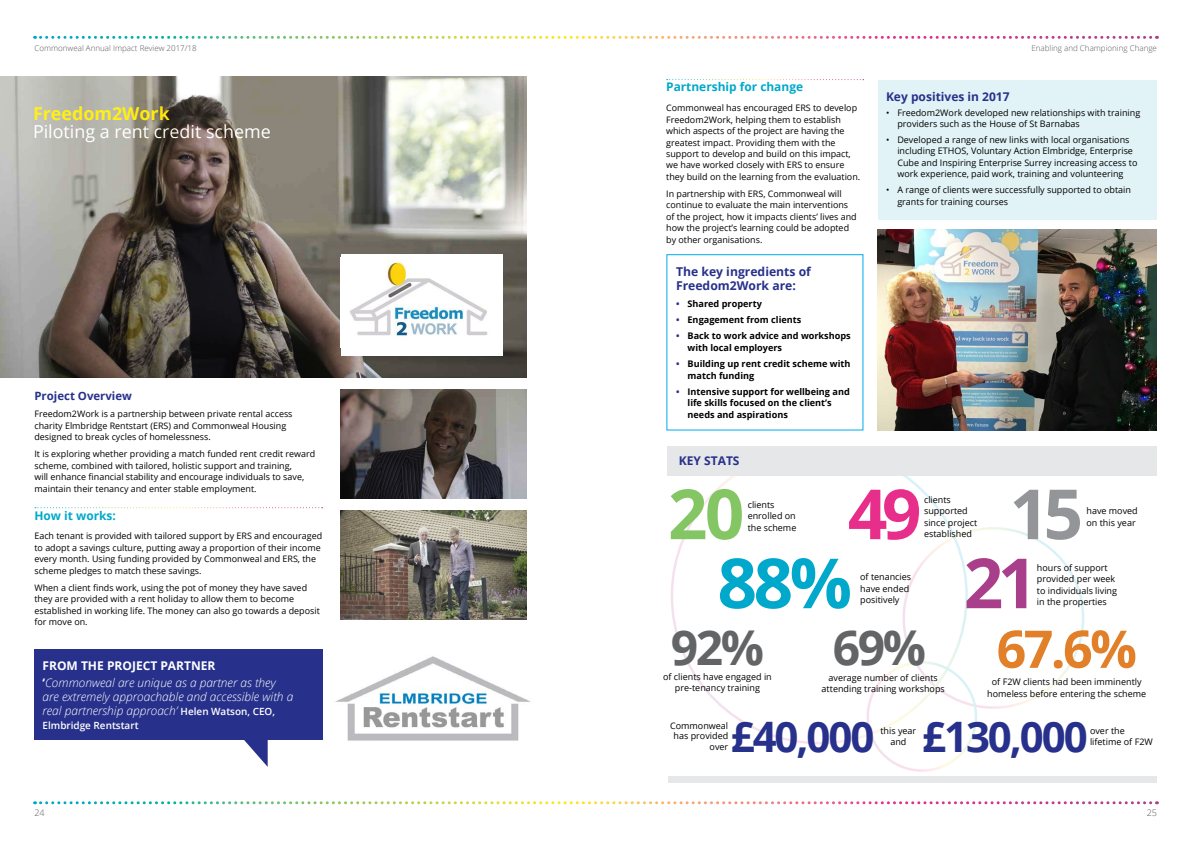
<style>
.page{position:relative;width:1191px;height:842px;background:#fff}
.page>*{position:absolute;margin:0;border:0;box-sizing:border-box;transform-origin:0 0}
.t1{font:700 69.2px "Open Sans";color:#00a8cb}
.t2{font:700 69.2px "Open Sans";color:#84c663}
.t3{font:700 69.2px "Open Sans";color:#a93f8b}
.t4{font:700 69.2px "Open Sans";color:#e82e8b}
.t5{font:700 69.2px "Open Sans";color:#939598}
.t6{font:700 52px "Open Sans";color:#e28029}
.t7{font:700 48px "Open Sans";color:#636466}
.t8{font:700 42px "Open Sans";letter-spacing:-.05em;color:#27318b}
.t9{font:17.9px "Open Sans";color:#fff}
.t10{font:700 17.9px "Open Sans";color:#ffe90f}
.t11{font:700 12.2px/14.2px "Open Sans";color:#27318b}
.t12{font:700 12px "Open Sans";color:#27318b}
.t13{font:700 12px "Open Sans";color:#fff}
.t14{font:italic 300 11.9px/13.9px "Open Sans";color:#fff}
.t15{font:700 11.9px "Open Sans";color:#00a8cb}
.t16{font:700 11.4px "Open Sans";color:#27318b}
.t17{font:600 9.9px "Open Sans";color:#fff}
.t18{font:700 9.1px/11.7px "Open Sans";color:#000}
.t19{font:9px/11.5px "Open Sans";color:#000}
.t20{font:300 9px "Open Sans";color:#58595b}
.t21{font:8.9px/11.4px "Open Sans";color:#000}
.t22{font:300 8px "Open Sans";color:#58595b}
.s1{font-weight:700;font-style:normal}
.s2{font-weight:600;font-style:normal;font-size:9.9px}
.s3{color:#27318b}
</style>
<div class="page">
<img style="left:35px;top:36px;width:1122px;height:3px">
<img style="left:35px;top:801px;width:1122px;height:3px">
<svg style="left:991px;top:527px;width:94px;height:182px"></svg>
<svg style="left:666px;top:424px;width:325px;height:320px"></svg>
<svg style="left:856px;top:651px;width:131px;height:121px"></svg>
<svg style="left:35px;top:507px;width:288px;height:1px"></svg>
<div style="left:877px;top:81px;width:279px;height:139px;background:#e2f3f7"></div>
<img style="left:340px;top:511px;width:186px;height:108px">
<img style="left:0;top:76px;width:526px;height:301px">
<img style="left:341px;top:390px;width:185px;height:108px">
<img style="left:335px;top:656px;width:196px;height:85px">
<img style="left:877px;top:230px;width:280px;height:200px">
<svg style="left:666px;top:79px;width:198px;height:1px"></svg>
<div style="left:34px;top:650px;width:288px;height:90px;background:#27318b"></div>
<div style="left:668px;top:775px;width:488px;height:7px;background:#e6e7e8"></div>
<div style="left:667px;top:446px;width:489px;height:30px;background:#e6e7e8"></div>
<div style="left:341px;top:254px;width:161px;height:101px;background:#fff"></div>
<img style="left:350px;top:261px;width:138px;height:75px">
<svg style="left:244px;top:740px;width:24px;height:27px"></svg>
<p class="t22" style="left:34px;top:43px;width:164px">Commonweal Annual Impact Review 2017/18</p>
<h3 class="t10" style="left:33px;top:101px;width:138px">Freedom2Work</h3>
<h3 class="t9" style="left:33px;top:119px;width:239px">Piloting a rent credit scheme</h3>
<p class="t16" style="left:34px;top:388px;width:99px">Project Overview</p>
<p class="t21" style="left:34px;top:408px;width:260px">Freedom2Work is a partnership between private rental access charity Elmbridge Rentstart (ERS) and Commonweal Housing designed to break cycles of homelessness.</p>
<p class="t21" style="left:34px;top:448px;width:282px">It is exploring whether providing a match funded rent credit reward scheme, combined with tailored, holistic support and training,<br>will enhance financial stability and encourage individuals to save, maintain their tenancy and enter stable employment.</p>
<h3 class="t15" style="left:34px;top:507px;width:83px">How it works:</h3>
<p class="t21" style="left:34px;top:530px;width:289px">Each tenant is provided with tailored support by ERS and encouraged to adopt a savings culture, putting away a proportion of their income every month. Using funding provided by Commonweal and ERS, the scheme pledges to match these savings.</p>
<p class="t21" style="left:34px;top:582px;width:287px">When a client finds work, using the pot of money they have saved they are provided with a rent holiday to allow them to become established in working life. The money can also go towards a deposit for move on.</p>
<h3 class="t13" style="left:43px;top:657px;width:174px">FROM THE PROJECT PARTNER</h3>
<h3 class="t14" style="left:43px;top:675px;width:252px"><span class="s1">‘</span>Commonweal are unique as a partner as they are extremely approachable and accessible with a real partnership approach’ <span class="s2">Helen Watson, CEO,</span></h3>
<p class="t17" style="left:43px;top:718px;width:98px">Elmbridge Rentstart</p>
<h3 class="t15" style="left:666px;top:79px;width:138px">Partnership for change</h3>
<p class="t21" style="left:666px;top:102px;width:195px">Commonweal has encouraged ERS to develop Freedom2Work, helping them to establish which aspects of the project are having the greatest impact. Providing them with the support to develop and build on this impact, we have worked closely with ERS to ensure they build on the learning from the evaluation.</p>
<p class="t21" style="left:666px;top:188px;width:192px">In partnership with ERS, Commonweal will continue to evaluate the main interventions of the project, how it impacts clients’ lives and how the project’s learning could be adopted by other organisations.</p>
<h3 class="t11" style="left:676px;top:264px;width:136px">The key ingredients of<br>Freedom2Work are:</h3>
<p class="t18" style="left:676px;top:298px;width:87px"><span class="s3">•</span> Shared property</p>
<p class="t18" style="left:676px;top:314px;width:127px"><span class="s3">•</span> Engagement from clients</p>
<p class="t18" style="left:687px;top:330px;width:165px;text-indent:-12px"><span class="s3">•</span> Back to work advice and workshops with local employers</p>
<p class="t18" style="left:687px;top:358px;width:164px;text-indent:-12px"><span class="s3">•</span> Building up rent credit scheme with match funding</p>
<p class="t18" style="left:687px;top:385px;width:164px;text-indent:-12px"><span class="s3">•</span> Intensive support for wellbeing and life skills focused on the client’s needs and aspirations</p>
<h3 class="t12" style="left:679px;top:452px;width:62px">KEY STATS</h3>
<p class="t22" style="left:1031px;top:43px;width:127px">Enabling and Championing Change</p>
<h3 class="t12" style="left:886px;top:89px;width:125px">Key positives in 2017</h3>
<p class="t19" style="left:897px;top:106px;width:244px;text-indent:-11px">• Freedom2Work developed new relationships with training providers such as the House of St Barnabas</p>
<p class="t19" style="left:897px;top:134px;width:242px;text-indent:-11px">• Developed a range of new links with local organisations including ETHOS, Voluntary Action Elmbridge, Enterprise Cube and Inspiring Enterprise Surrey increasing access to work experience, paid work, training and volunteering</p>
<p class="t19" style="left:897px;top:184px;width:235px;text-indent:-11px">• A range of clients were successfully supported to obtain grants for training courses</p>
<h1 class="t2" style="left:668px;top:465px;width:78px">20</h1>
<p class="t19" style="left:747px;top:499px;width:50px">clients enrolled on the scheme</p>
<h1 class="t4" style="left:848px;top:465px;width:75px">49</h1>
<p class="t19" style="left:924px;top:493px;width:55px">clients supported since project established</p>
<h1 class="t5" style="left:1009px;top:465px;width:75px">15</h1>
<p class="t19" style="left:1086px;top:505px;width:53px">have moved on this year</p>
<h1 class="t1" style="left:717px;top:534px;width:136px">88%</h1>
<p class="t19" style="left:860px;top:571px;width:53px">of tenancies have ended positively</p>
<h3 class="t7" style="left:671px;top:613px;width:95px">92%</h3>
<p class="t19" style="left:675px;top:682px;width:86px">pre-tenancy training</p>
<p class="t19" style="left:663px;top:670px;width:110px">of clients have engaged in</p>
<h3 class="t7" style="left:832px;top:613px;width:95px">69%</h3>
<p class="t19" style="left:821px;top:683px;width:125px">attending training workshops</p>
<p class="t19" style="left:828px;top:671px;width:111px">average number of clients</p>
<h1 class="t3" style="left:963px;top:534px;width:75px">21</h1>
<p class="t19" style="left:1037px;top:561px;width:82px">hours of support provided per week to individuals living</p>
<p class="t19" style="left:1037px;top:596px;width:71px">in the properties</p>
<h2 class="t6" style="left:996px;top:612px;width:142px">67.6%</h2>
<p class="t19" style="left:987px;top:687px;width:160px">homeless before entering the scheme</p>
<p class="t19" style="left:992px;top:676px;width:151px">of F2W clients had been imminently</p>
<p class="t19" style="left:670px;top:720px;width:60px;line-height:10.8px;text-align:right">Commonweal has provided over</p>
<p class="t19" style="left:880px;top:725px;width:37px;line-height:10.8px;text-align:center">this year and</p>
<h3 class="t8" style="left:922px;top:707px;width:167px">£130,000</h3>
<p class="t19" style="left:1090px;top:725px;width:64px;line-height:10.8px">over the lifetime of F2W</p>
<h3 class="t8" style="left:731px;top:707px;width:145px">£40,000</h3>
<p class="t20" style="left:34px;top:807px;width:12px">24</p>
<p class="t20" style="left:1146px;top:807px;width:12px">25</p>
</div>
